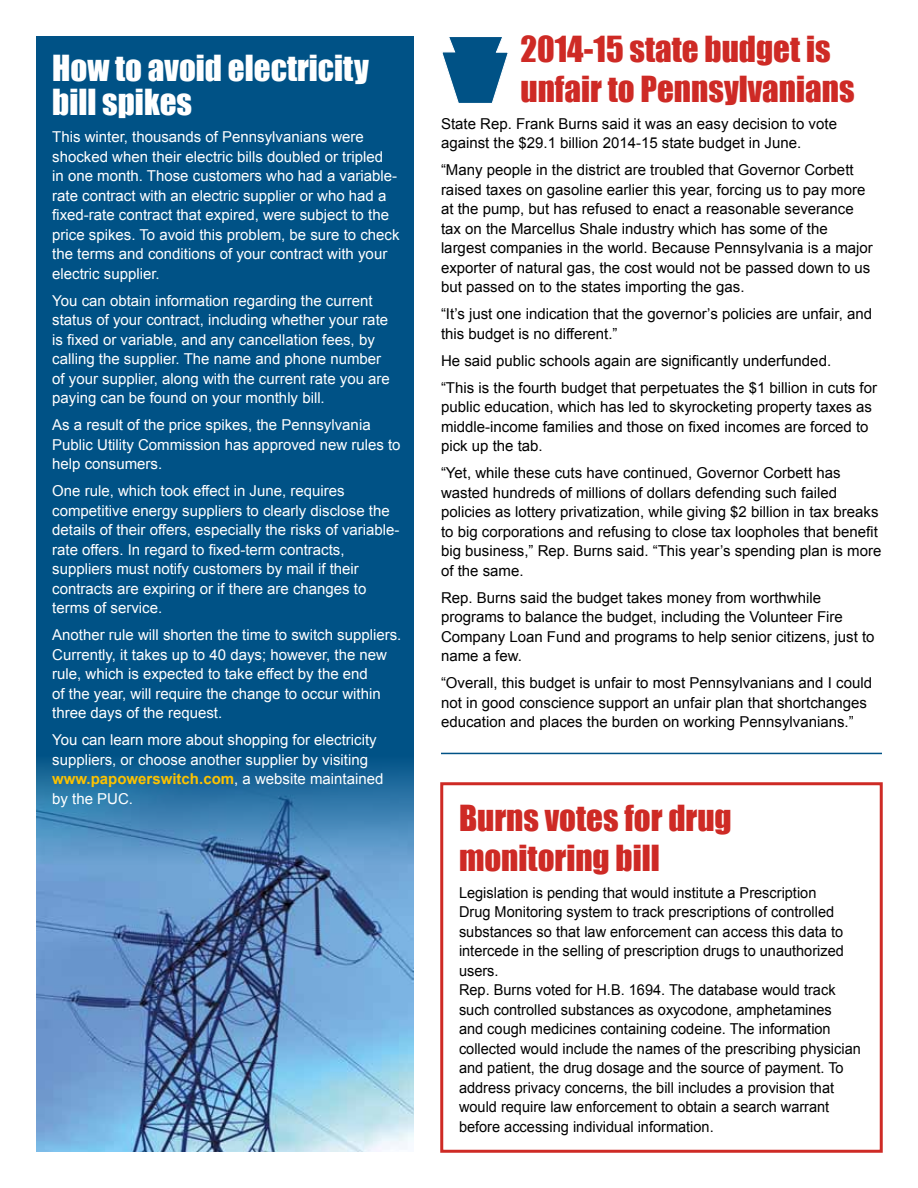
<style>
.page{position:relative;width:918px;height:1188px;background:#fff}
.page>*{position:absolute;margin:0;border:0;box-sizing:border-box;transform-origin:0 0}
.t1{font:33px/39.6px "Impact";color:#ce2a25}
.t2{font:33px/34.5px "Impact";color:#fff}
.t3{font:15px/19.5px "Arial";color:#000001}
.t4{font:15px/19.5px "Arial";color:#fff}
.s1{font-weight:700;color:#fdc200}
</style>
<div class="page">
<div style="left:36px;top:36px;width:377px;height:1116px;background:#005286"></div>
<hr style="left:441px;top:753px;width:441px;height:1px;background:#005286">
<div style="left:440px;top:782px;width:443px;height:371px;border:3px solid #ce2a25"></div>
<img style="left:36px;top:709px;width:378px;height:443px">
<svg style="left:442px;top:37px;width:66px;height:66px"></svg>
<h1 class="t2" style="left:52px;top:50px;width:318px">How to avoid electricity bill spikes</h1>
<p class="t4" style="left:52px;top:128px;width:349px">This winter, thousands of Pennsylvanians were shocked when their electric bills doubled or tripled<br>in one month. Those customers who had a variable&shy;rate contract with an electric supplier or who had a fixed-rate contract that expired, were subject to the price spikes. To avoid this problem, be sure to check the terms and conditions of your contract with your electric supplier.</p>
<p class="t4" style="left:52px;top:291px;width:339px">You can obtain information regarding the current status of your contract, including whether your rate is fixed or variable, and any cancellation fees, by calling the supplier. The name and phone number of your supplier, along with the current rate you are paying can be found on your monthly bill.</p>
<p class="t4" style="left:52px;top:416px;width:350px">As a result of the price spikes, the Pennsylvania<br>Public Utility Commission has approved new rules to help consumers.</p>
<p class="t4" style="left:52px;top:482px;width:349px">One rule, which took effect in June, requires competitive energy suppliers to clearly disclose the details of their offers, especially the risks of variable&shy;rate offers. In regard to fixed-term contracts, suppliers must notify customers by mail if their contracts are expiring or if there are changes to terms of service.</p>
<p class="t4" style="left:52px;top:626px;width:351px">Another rule will shorten the time to switch suppliers.<br>Currently, it takes up to 40 days; however, the new rule, which is expected to take effect by the end<br>of the year, will require the change to occur within three days of the request.</p>
<p class="t4" style="left:52px;top:731px;width:333px">You can learn more about shopping for electricity suppliers, or choose another supplier by visiting <span class="s1">www.papowerswitch.com</span>, a website maintained by the PUC.</p>
<h1 class="t1" style="left:520px;top:28px;width:336px">2014-15 state budget is unfair to Pennsylvanians</h1>
<p class="t3" style="left:441px;top:114px;width:398px">State Rep. Frank Burns said it was an easy decision to vote against the $29.1 billion 2014-15 state budget in June.</p>
<p class="t3" style="left:441px;top:160px;width:433px">“Many people in the district are troubled that Governor Corbett raised taxes on gasoline earlier this year, forcing us to pay more at the pump, but has refused to enact a reasonable severance tax on the Marcellus Shale industry which has some of the largest companies in the world. Because Pennsylvania is a major exporter of natural gas, the cost would not be passed down to us but passed on to the states importing the gas.</p>
<p class="t3" style="left:441px;top:304px;width:433px">“It’s just one indication that the governor’s policies are unfair, and this budget is no different.”</p>
<p class="t3" style="left:441px;top:347px;width:438px;line-height:27px">He said public schools again are significantly underfunded.<br>“This is the fourth budget that perpetuates the $1 billion in cuts for</p>
<p class="t3" style="left:441px;top:397px;width:433px">public education, which has led to skyrocketing property taxes as middle-income families and those on fixed incomes are forced to pick up the tab.</p>
<p class="t3" style="left:441px;top:463px;width:442px">“Yet, while these cuts have continued, Governor Corbett has wasted hundreds of millions of dollars defending such failed policies as lottery privatization, while giving $2 billion in tax breaks to big corporations and refusing to close tax loopholes that benefit big business,” Rep. Burns said. “This year’s spending plan is more of the same.</p>
<p class="t3" style="left:441px;top:588px;width:435px">Rep. Burns said the budget takes money from worthwhile programs to balance the budget, including the Volunteer Fire Company Loan Fund and programs to help senior citizens, just to name a few.</p>
<p class="t3" style="left:441px;top:673px;width:433px">“Overall, this budget is unfair to most Pennsylvanians and I could not in good conscience support an unfair plan that shortchanges education and places the burden on working Pennsylvanians.”</p>
<h1 class="t1" style="left:459px;top:798px;width:274px">Burns votes for drug monitoring bill</h1>
<p class="t3" style="left:459px;top:883px;width:403px">Legislation is pending that would institute a Prescription<br>Drug Monitoring system to track prescriptions of controlled substances so that law enforcement can access this data to intercede in the selling of prescription drugs to unauthorized users.<br>Rep. Burns voted for H.B. 1694. The database would track such controlled substances as oxycodone, amphetamines<br>and cough medicines containing codeine. The information collected would include the names of the prescribing physician and patient, the drug dosage and the source of payment. To address privacy concerns, the bill includes a provision that would require law enforcement to obtain a search warrant before accessing individual information.</p>
</div>
